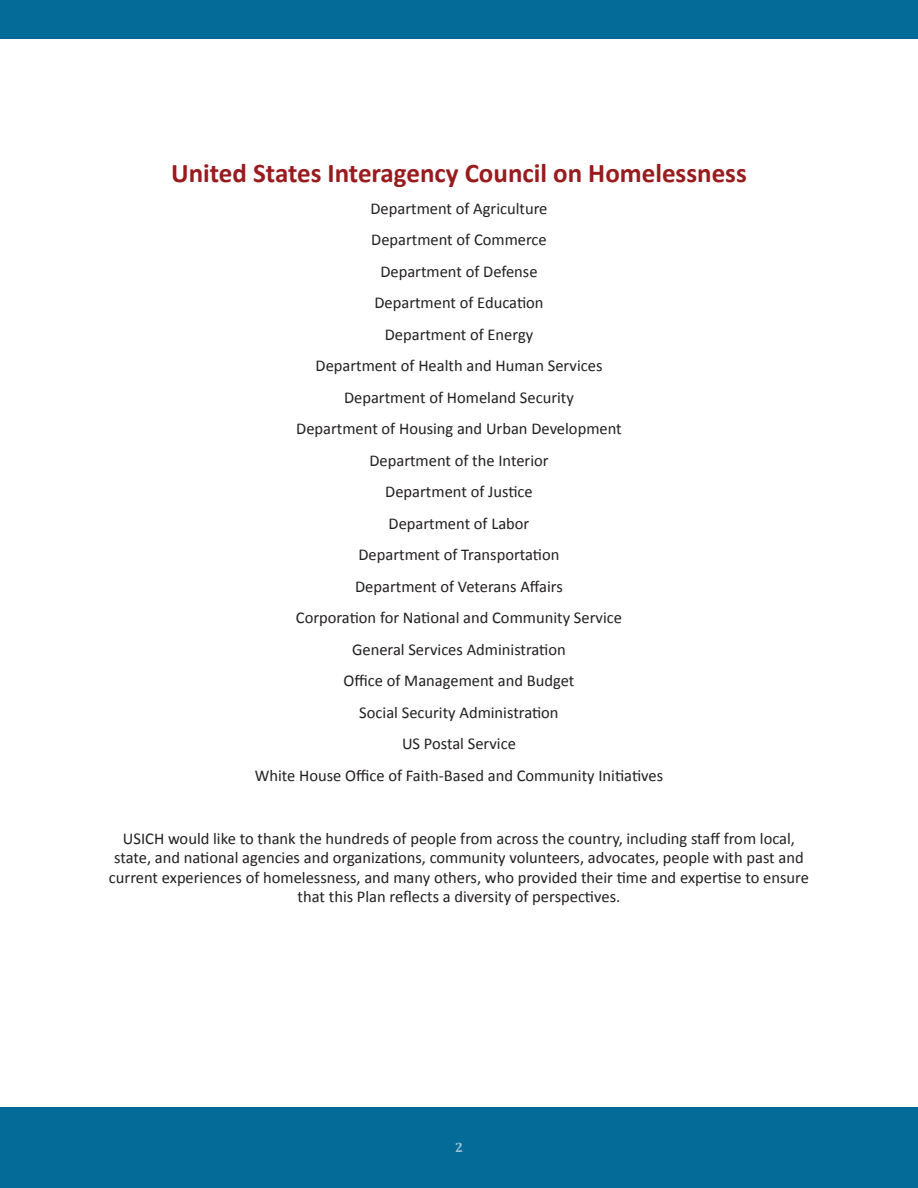
<style>
.page{position:relative;width:918px;height:1188px;background:#fff}
.page>*{position:absolute;margin:0;border:0;box-sizing:border-box;transform-origin:0 0}
.t1{font:700 27px "Calibri";letter-spacing:-.01em;color:#981b1e}
.t2{font:16.5px/31.5px "Calibri";color:#231f20;text-align:center}
.t3{font:700 13.5px "Cambria";color:#9bc4d6}
</style>
<div class="page">
<div style="left:0;top:0;width:918px;height:39px;background:#046b99"></div>
<div style="left:0;top:1108px;width:918px;height:80px;background:#046b99"></div>
<h1 class="t1" style="left:171px;top:156px;width:577px">United States Interagency Council on Homelessness</h1>
<p class="t2" style="left:255px;top:193px;width:410px">Department of Agriculture<br>Department of Commerce<br>Department of Defense<br>Department of Education<br>Department of Energy<br>Department of Health and Human Services<br>Department of Homeland Security<br>Department of Housing and Urban Development<br>Department of the Interior<br>Department of Justice<br>Department of Labor<br>Department of Transportation<br>Department of Veterans Affairs<br>Corporation for National and Community Service<br>General Services Administration<br>Office of Management and Budget<br>Social Security Administration<br>US Postal Service<br>White House Office of Faith-Based and Community Initiatives</p>
<p class="t2" style="left:109px;top:829px;width:701px;line-height:19.5px">USICH would like to thank the hundreds of people from across the country, including staff from local, state, and national agencies and organizations, community volunteers, advocates, people with past and current experiences of homelessness, and many others, who provided their time and expertise to ensure that this Plan reflects a diversity of perspectives.</p>
<p class="t3" style="left:455px;top:1138px;width:9px">2</p>
</div>
